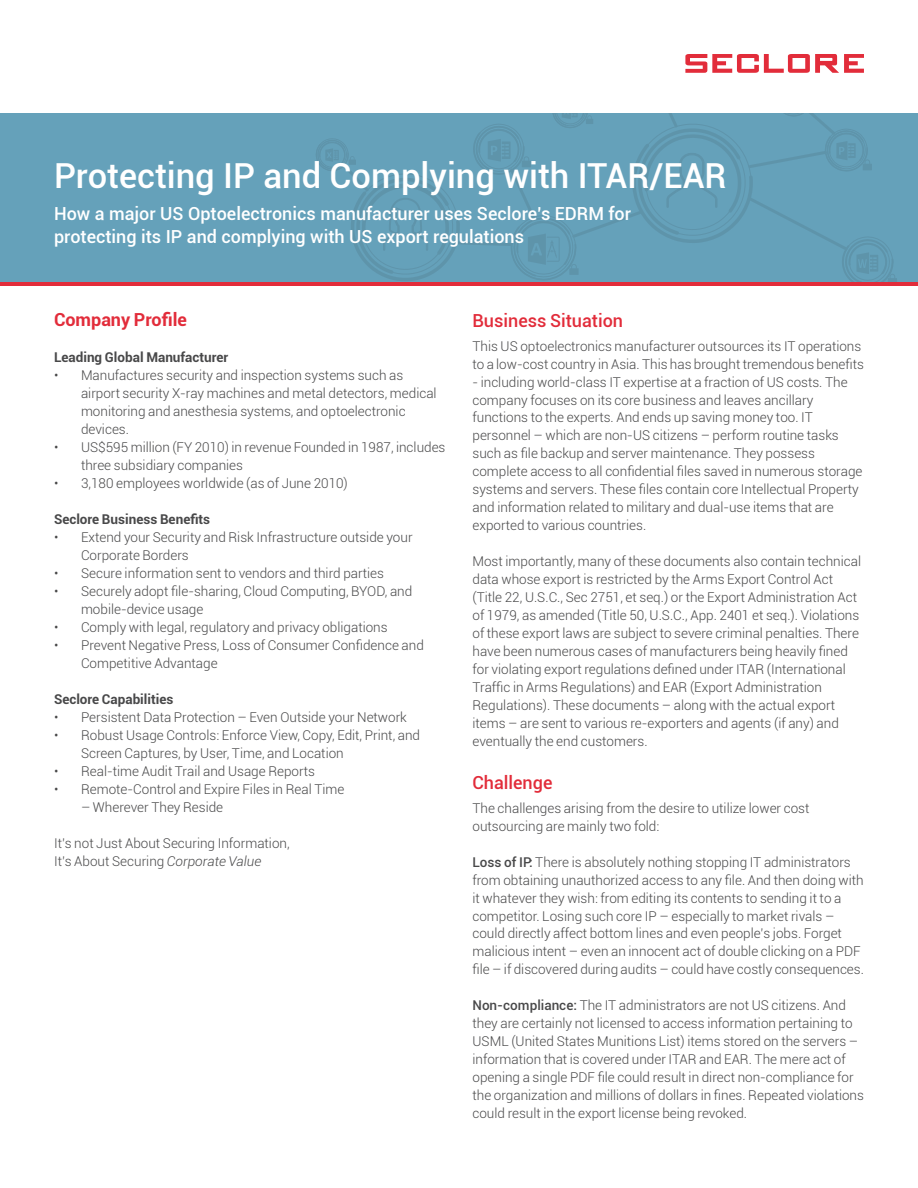
<style>
.page{position:relative;width:918px;height:1188px;background:#fff}
.page>*{position:absolute;margin:0;border:0;box-sizing:border-box;transform-origin:0 0}
.t1{font:500 34.5px "Roboto";color:#fff}
.t2{font:500 18px/22.5px "Roboto";color:#fff}
.t3{font:500 18px "Roboto";color:#e22c3a}
.t4{font:700 18px "Roboto";color:#e22c3a}
.t5{font:300 13.5px/18px "Roboto";color:#484849}
.t6{font:700 13.5px "Roboto";color:#484849}
.s1{font-style:italic}
.s2{font-weight:500}
</style>
<div class="page">
<div style="left:0;top:113px;width:918px;height:169px;background:#65a1ba"></div>
<svg style="left:316px;top:113px;width:581px;height:169px"></svg>
<hr style="left:0;top:282px;width:918px;height:4px;background:#e22c3a">
<svg style="left:685px;top:54px;width:179px;height:19px"></svg>
<h1 class="t1" style="left:54px;top:152px;width:674px">Protecting IP and Complying with ITAR/EAR</h1>
<h2 class="t2" style="left:54px;top:202px;width:579px">How a major US Optoelectronics manufacturer uses Seclore’s EDRM for protecting its IP and complying with US export regulations</h2>
<h2 class="t4" style="left:54px;top:307px;width:134px">Company Profile</h2>
<p class="t6" style="left:54px;top:348px;width:176px">Leading Global Manufacturer</p>
<p class="t5" style="left:81px;top:366px;width:357px;text-indent:-27px">• Manufactures security and inspection systems such as airport security X-ray machines and metal detectors, medical monitoring and anesthesia systems, and optoelectronic devices.</p>
<p class="t5" style="left:81px;top:438px;width:366px;text-indent:-27px">• US$595 million (FY 2010) in revenue Founded in 1987, includes three subsidiary companies</p>
<p class="t5" style="left:54px;top:474px;width:295px">• 3,180 employees worldwide (as of June 2010)</p>
<p class="t6" style="left:54px;top:510px;width:158px">Seclore Business Benefits</p>
<p class="t5" style="left:81px;top:528px;width:333px;text-indent:-27px">• Extend your Security and Risk Infrastructure outside your<br>Corporate Borders</p>
<p class="t5" style="left:54px;top:564px;width:332px">• Secure information sent to vendors and third parties</p>
<p class="t5" style="left:81px;top:582px;width:333px;text-indent:-27px">• Securely adopt file-sharing, Cloud Computing, BYOD, and mobile-device usage</p>
<p class="t5" style="left:54px;top:618px;width:335px">• Comply with legal, regulatory and privacy obligations</p>
<p class="t5" style="left:81px;top:636px;width:344px;text-indent:-27px">• Prevent Negative Press, Loss of Consumer Confidence and<br>Competitive Advantage</p>
<p class="t6" style="left:54px;top:690px;width:121px">Seclore Capabilities</p>
<p class="t5" style="left:54px;top:708px;width:354px">• Persistent Data Protection – Even Outside your Network</p>
<p class="t5" style="left:81px;top:726px;width:341px;text-indent:-27px">• Robust Usage Controls: Enforce View, Copy, Edit, Print, and<br>Screen Captures, by User, Time, and Location</p>
<p class="t5" style="left:54px;top:762px;width:263px">• Real-time Audit Trail and Usage Reports</p>
<p class="t5" style="left:54px;top:780px;width:292px">• Remote-Control and Expire Files in Real Time</p>
<p class="t5" style="left:81px;top:798px;width:144px">– Wherever They Reside</p>
<p class="t5" style="left:54px;top:834px;width:237px">It’s not Just About Securing Information,<br>It’s About Securing <span class="s1">Corporate Value</span></p>
<h2 class="t3" style="left:472px;top:307px;width:152px">Business Situation</h2>
<p class="t5" style="left:472px;top:336px;width:393px">This US optoelectronics manufacturer outsources its IT operations to a low-cost country in Asia. This has brought tremendous benefits</p>
<p class="t5" style="left:472px;top:372px;width:392px">- including world-class IT expertise at a fraction of US costs. The company focuses on its core business and leaves ancillary functions to the experts. And ends up saving money too. IT personnel – which are non-US citizens – perform routine tasks such as file backup and server maintenance. They possess complete access to all confidential files saved in numerous storage systems and servers. These files contain core Intellectual Property and information related to military and dual-use items that are exported to various countries.</p>
<p class="t5" style="left:472px;top:552px;width:390px">Most importantly, many of these documents also contain technical data whose export is restricted by the Arms Export Control Act (Title 22, U.S.C., Sec 2751, et seq.) or the Export Administration Act of 1979, as amended (Title 50, U.S.C., App. 2401 et seq.). Violations of these export laws are subject to severe criminal penalties. There have been numerous cases of manufacturers being heavily fined for violating export regulations defined under ITAR (International Traffic in Arms Regulations) and EAR (Export Administration Regulations). These documents – along with the actual export items – are sent to various re-exporters and agents (if any) and eventually the end customers.</p>
<h2 class="t3" style="left:472px;top:769px;width:81px">Challenge</h2>
<p class="t5" style="left:472px;top:798px;width:339px">The challenges arising from the desire to utilize lower cost outsourcing are mainly two fold:</p>
<p class="t5" style="left:472px;top:852px;width:393px"><span class="s2">Loss of IP:</span> There is absolutely nothing stopping IT administrators from obtaining unauthorized access to any file. And then doing with it whatever they wish: from editing its contents to sending it to a competitor. Losing such core IP – especially to market rivals – could directly affect bottom lines and even people’s jobs. Forget malicious intent – even an innocent act of double clicking on a PDF file – if discovered during audits – could have costly consequences.</p>
<p class="t5" style="left:472px;top:996px;width:393px"><span class="s2">Non-compliance:</span> The IT administrators are not US citizens. And they are certainly not licensed to access information pertaining to USML (United States Munitions List) items stored on the servers – information that is covered under ITAR and EAR. The mere act of opening a single PDF file could result in direct non-compliance for the organization and millions of dollars in fines. Repeated violations could result in the export license being revoked.</p>
</div>
